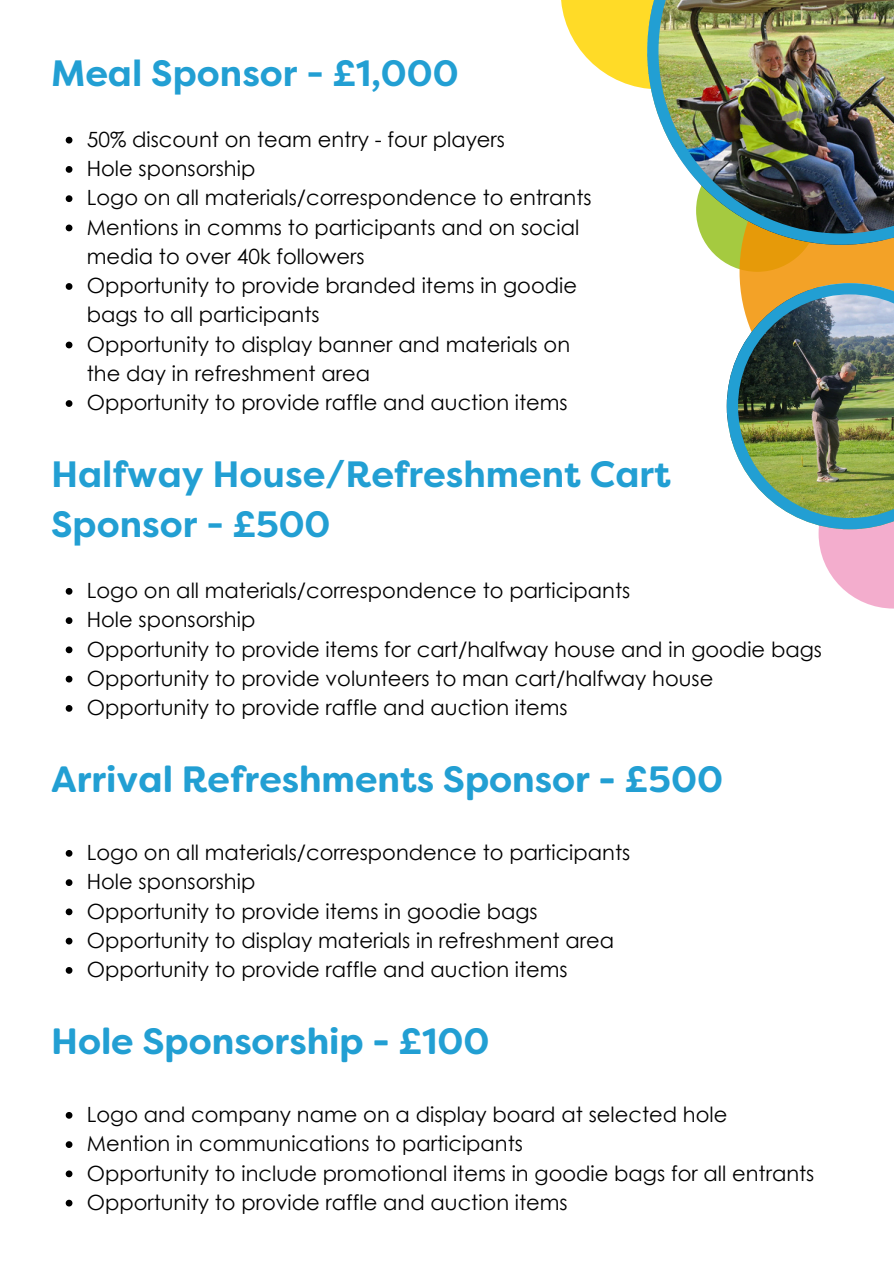
<style>
.page{position:relative;width:894px;height:1264px;background:#fff}
.page>*{position:absolute;margin:0;border:0;box-sizing:border-box;transform-origin:0 0}
.t1{font:700 36.6px/50.7px "Filson Pro";color:#229fd3}
.t2{font:700 36.6px "Filson Soft";color:#229fd3}
.t3{font:21px/29.2px "Century Gothic";color:#000}
</style>
<div class="page">
<svg style="left:818px;top:529px;width:75px;height:79px;fill:#f3adcd"></svg>
<svg style="left:561px;top:0;width:86px;height:89px;fill:#ffdb27"></svg>
<svg style="left:696px;top:149px;width:122px;height:123px"></svg>
<svg style="left:739px;top:245px;width:154px;height:38px;background:#efa020"></svg>
<img style="left:647px;top:0;width:246px;height:244px">
<img style="left:726px;top:283px;width:167px;height:246px">
<svg style="left:66px;top:850px;width:6px;height:6px"></svg>
<svg style="left:66px;top:879px;width:6px;height:7px"></svg>
<svg style="left:66px;top:908px;width:6px;height:7px"></svg>
<svg style="left:66px;top:937px;width:6px;height:7px"></svg>
<svg style="left:66px;top:967px;width:6px;height:6px"></svg>
<svg style="left:66px;top:1112px;width:6px;height:6px"></svg>
<svg style="left:66px;top:1141px;width:6px;height:6px"></svg>
<svg style="left:66px;top:1170px;width:6px;height:7px"></svg>
<svg style="left:66px;top:1199px;width:6px;height:7px"></svg>
<svg style="left:66px;top:588px;width:6px;height:6px"></svg>
<svg style="left:66px;top:617px;width:6px;height:7px"></svg>
<svg style="left:66px;top:646px;width:6px;height:7px"></svg>
<svg style="left:66px;top:675px;width:6px;height:7px"></svg>
<svg style="left:66px;top:705px;width:6px;height:6px"></svg>
<svg style="left:66px;top:137px;width:6px;height:6px"></svg>
<svg style="left:66px;top:166px;width:6px;height:7px"></svg>
<svg style="left:66px;top:195px;width:6px;height:7px"></svg>
<svg style="left:66px;top:224px;width:6px;height:7px"></svg>
<svg style="left:66px;top:283px;width:6px;height:7px"></svg>
<svg style="left:66px;top:341px;width:6px;height:7px"></svg>
<svg style="left:66px;top:400px;width:6px;height:7px"></svg>
<p class="t1" style="left:51px;top:49px;width:409px">Meal Sponsor - £1,000</p>
<p class="t3" style="left:87px;top:124px;width:419px">50% discount on team entry - four players</p>
<p class="t3" style="left:87px;top:153px;width:170px">Hole sponsorship</p>
<p class="t3" style="left:87px;top:182px;width:506px">Logo on all materials/correspondence to entrants</p>
<h1 class="t3" style="left:87px;top:212px;width:494px">Mentions in comms to participants and on social media to over 40k followers</h1>
<p class="t3" style="left:87px;top:270px;width:491px">Opportunity to provide branded items in goodie bags to all participants</p>
<p class="t3" style="left:87px;top:329px;width:484px">Opportunity to display banner and materials on the day in refreshment area</p>
<p class="t3" style="left:87px;top:387px;width:482px">Opportunity to provide raffle and auction items</p>
<p class="t1" style="left:51px;top:449px;width:621px">Halfway House/Refreshment Cart<br>Sponsor - £500</p>
<p class="t3" style="left:87px;top:575px;width:545px">Logo on all materials/correspondence to participants</p>
<p class="t3" style="left:87px;top:604px;width:170px">Hole sponsorship</p>
<p class="t3" style="left:87px;top:633px;width:736px">Opportunity to provide items for cart/halfway house and in goodie bags</p>
<h1 class="t3" style="left:87px;top:663px;width:628px">Opportunity to provide volunteers to man cart/halfway house</h1>
<p class="t3" style="left:87px;top:692px;width:482px">Opportunity to provide raffle and auction items</p>
<p class="t2" style="left:51px;top:755px;width:673px">Arrival Refreshments Sponsor - £500</p>
<p class="t3" style="left:87px;top:837px;width:545px">Logo on all materials/correspondence to participants</p>
<p class="t3" style="left:87px;top:866px;width:170px">Hole sponsorship</p>
<p class="t3" style="left:87px;top:895px;width:452px">Opportunity to provide items in goodie bags</p>
<p class="t3" style="left:87px;top:925px;width:529px">Opportunity to display materials in refreshment area</p>
<p class="t3" style="left:87px;top:954px;width:482px">Opportunity to provide raffle and auction items</p>
<p class="t2" style="left:51px;top:1017px;width:440px">Hole Sponsorship - £100</p>
<p class="t3" style="left:87px;top:1099px;width:642px">Logo and company name on a display board at selected hole</p>
<p class="t3" style="left:87px;top:1128px;width:437px">Mention in communications to participants</p>
<h1 class="t3" style="left:87px;top:1157px;width:729px">Opportunity to include promotional items in goodie bags for all entrants</h1>
<p class="t3" style="left:87px;top:1186px;width:482px">Opportunity to provide raffle and auction items</p>
</div>
